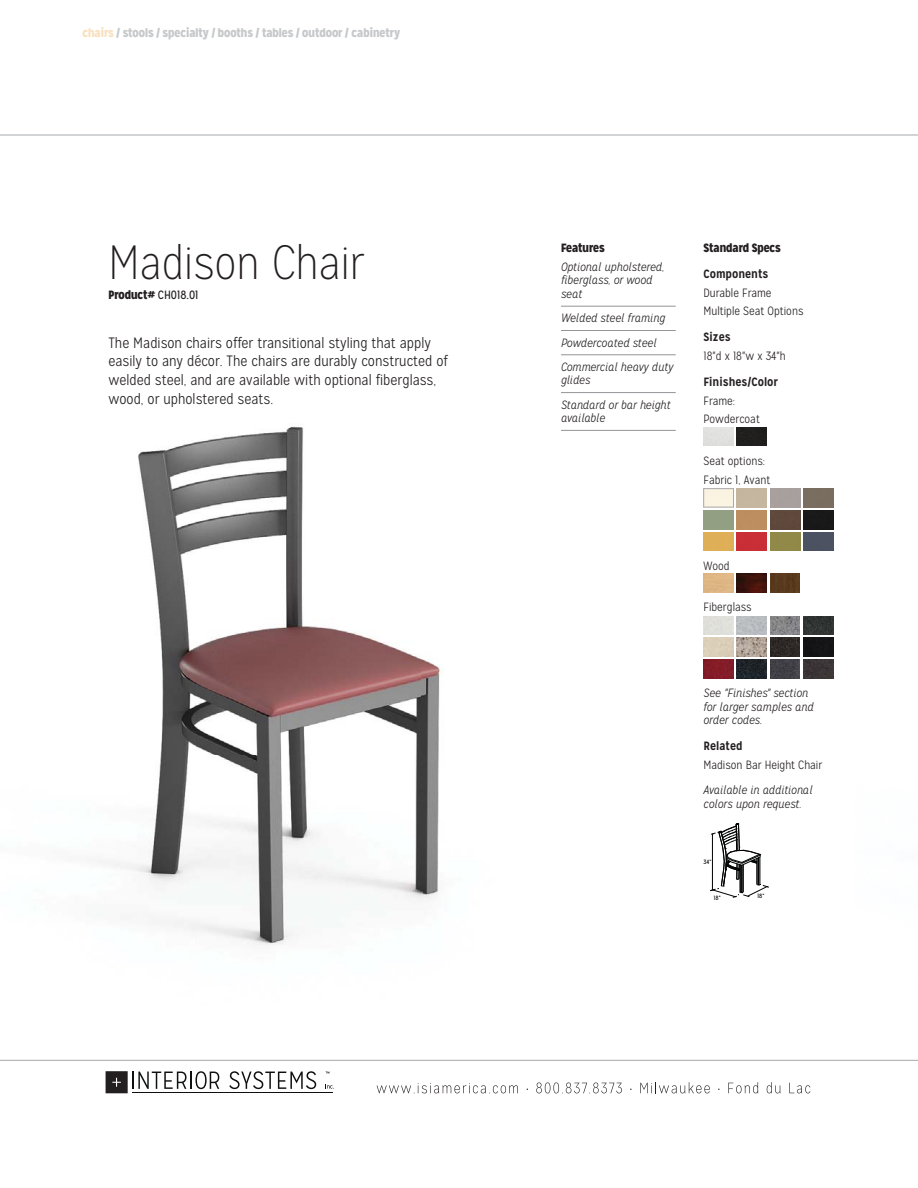
<style>
.page{position:relative;width:918px;height:1188px;background:#fff}
.page>*{position:absolute;margin:0;border:0;box-sizing:border-box;transform-origin:0 0}
.t1{font:100 48px "Mission Gothic";color:#231f20}
.t2{font:300 15px/18.8px "Mission Gothic";color:#231f20}
.t3{font:italic 300 12px/13.5px "Mission Gothic";color:#231f20}
.t4{font:300 12px/18.9px "Mission Gothic";color:#231f20}
.t5{font:900 12px "Mission Gothic";color:#c6c8ca}
.t6{font:900 12px "Mission Gothic";color:#231f20}
.t7{font:700 12px "Mission Gothic";color:#231f20}
.t8{font:6.15px "Mission Gothic";color:#010202}
.s1{color:#f9e0be}
.s2{font-weight:400}
</style>
<div class="page">
<hr style="left:0;top:135px;width:918px;height:1px;background:#a7a9ac">
<hr style="left:0;top:1060px;width:918px;height:1px;background:#a7a9ac">
<svg style="left:377px;top:1083px;width:141px;height:11px"></svg>
<svg style="left:536px;top:1083px;width:86px;height:11px"></svg>
<svg style="left:640px;top:1082px;width:70px;height:11px"></svg>
<svg style="left:728px;top:1082px;width:30px;height:11px"></svg>
<svg style="left:767px;top:1082px;width:14px;height:11px"></svg>
<svg style="left:789px;top:1083px;width:21px;height:10px"></svg>
<svg style="left:327px;top:1085px;width:7px;height:4px"></svg>
<svg style="left:229px;top:1071px;width:87px;height:18px"></svg>
<hr style="left:132px;top:1092px;width:201px;height:1px;background:#0f1010">
<svg style="left:106px;top:1071px;width:113px;height:22px"></svg>
<img style="left:97px;top:354px;width:482px;height:591px">
<hr style="left:561px;top:306px;width:115px;height:1px;background:#939598">
<hr style="left:561px;top:330px;width:115px;height:1px;background:#939598">
<hr style="left:561px;top:355px;width:115px;height:1px;background:#939598">
<hr style="left:561px;top:392px;width:115px;height:1px;background:#939598">
<hr style="left:561px;top:430px;width:115px;height:1px;background:#939598">
<img style="left:737px;top:427px;width:30px;height:19px">
<div style="left:703px;top:488px;width:31px;height:19px;border:1px solid #a7a9ac"></div>
<img style="left:704px;top:532px;width:30px;height:19px">
<img style="left:770px;top:511px;width:30px;height:18px">
<img style="left:770px;top:532px;width:30px;height:19px">
<img style="left:737px;top:511px;width:30px;height:18px">
<img style="left:737px;top:532px;width:30px;height:19px">
<img style="left:803px;top:489px;width:30px;height:18px">
<img style="left:803px;top:511px;width:30px;height:18px">
<img style="left:803px;top:532px;width:30px;height:19px">
<img style="left:770px;top:574px;width:30px;height:18px">
<img style="left:737px;top:574px;width:30px;height:18px">
<img style="left:703px;top:660px;width:30px;height:18px">
<img style="left:770px;top:616px;width:30px;height:19px">
<img style="left:770px;top:638px;width:30px;height:18px">
<img style="left:770px;top:660px;width:30px;height:18px">
<img style="left:737px;top:616px;width:30px;height:19px">
<img style="left:737px;top:638px;width:30px;height:18px">
<img style="left:737px;top:660px;width:30px;height:18px">
<img style="left:803px;top:616px;width:30px;height:19px">
<img style="left:803px;top:638px;width:30px;height:18px">
<img style="left:803px;top:660px;width:30px;height:18px">
<svg style="left:710px;top:824px;width:59px;height:74px"></svg>
<p class="t5" style="left:83px;top:26px;width:319px"><span class="s1">chairs</span> / stools / specialty / booths / tables / outdoor / cabinetry</p>
<h1 class="t1" style="left:108px;top:234px;width:258px">Madison Chair</h1>
<p class="t6" style="left:108px;top:288px;width:92px">Product# <span class="s2">CH018.01</span></p>
<p class="t2" style="left:108px;top:334px;width:341px">The Madison chairs offer transitional styling that apply easily to any décor. The chairs are durably constructed of welded steel, and are available with optional fiberglass, wood, or upholstered seats.</p>
<p class="t6" style="left:561px;top:241px;width:45px">Features</p>
<p class="t3" style="left:561px;top:261px;width:105px">Optional upholstered, fiberglass, or wood seat</p>
<p class="t3" style="left:561px;top:307px;width:114px;line-height:24.3px">Welded steel framing<br>Powdercoated steel<br>Commercial heavy duty</p>
<p class="t3" style="left:561px;top:369px;width:111px;line-height:24.3px">glides<br>Standard or bar height</p>
<p class="t3" style="left:561px;top:412px;width:46px">available</p>
<p class="t6" style="left:703px;top:241px;width:79px">Standard Specs</p>
<p class="t7" style="left:703px;top:266px;width:67px">Components</p>
<p class="t4" style="left:703px;top:284px;width:101px">Durable Frame<br>Multiple Seat Options</p>
<p class="t7" style="left:703px;top:330px;width:29px">Sizes</p>
<p class="t4" style="left:703px;top:347px;width:84px">18"d x 18"w x 34"h</p>
<p class="t7" style="left:703px;top:374px;width:76px">Finishes/Color</p>
<p class="t4" style="left:703px;top:392px;width:58px">Frame:<br>Powdercoat</p>
<p class="t4" style="left:703px;top:452px;width:68px">Seat options:<br>Fabric 1, Avant</p>
<p class="t4" style="left:703px;top:557px;width:28px">Wood</p>
<p class="t4" style="left:703px;top:598px;width:50px">Fiberglass</p>
<p class="t3" style="left:703px;top:687px;width:112px">See "Finishes" section for larger samples and order codes.</p>
<p class="t7" style="left:703px;top:739px;width:41px">Related</p>
<p class="t4" style="left:703px;top:756px;width:120px">Madison Bar Height Chair</p>
<p class="t3" style="left:703px;top:784px;width:111px">Available in additional colors upon request.</p>
<p class="t8" style="left:703px;top:859px;width:9px">34"</p>
<p class="t8" style="left:714px;top:894px;width:8px">18"</p>
<p class="t8" style="left:758px;top:892px;width:8px">18"</p>
</div>
